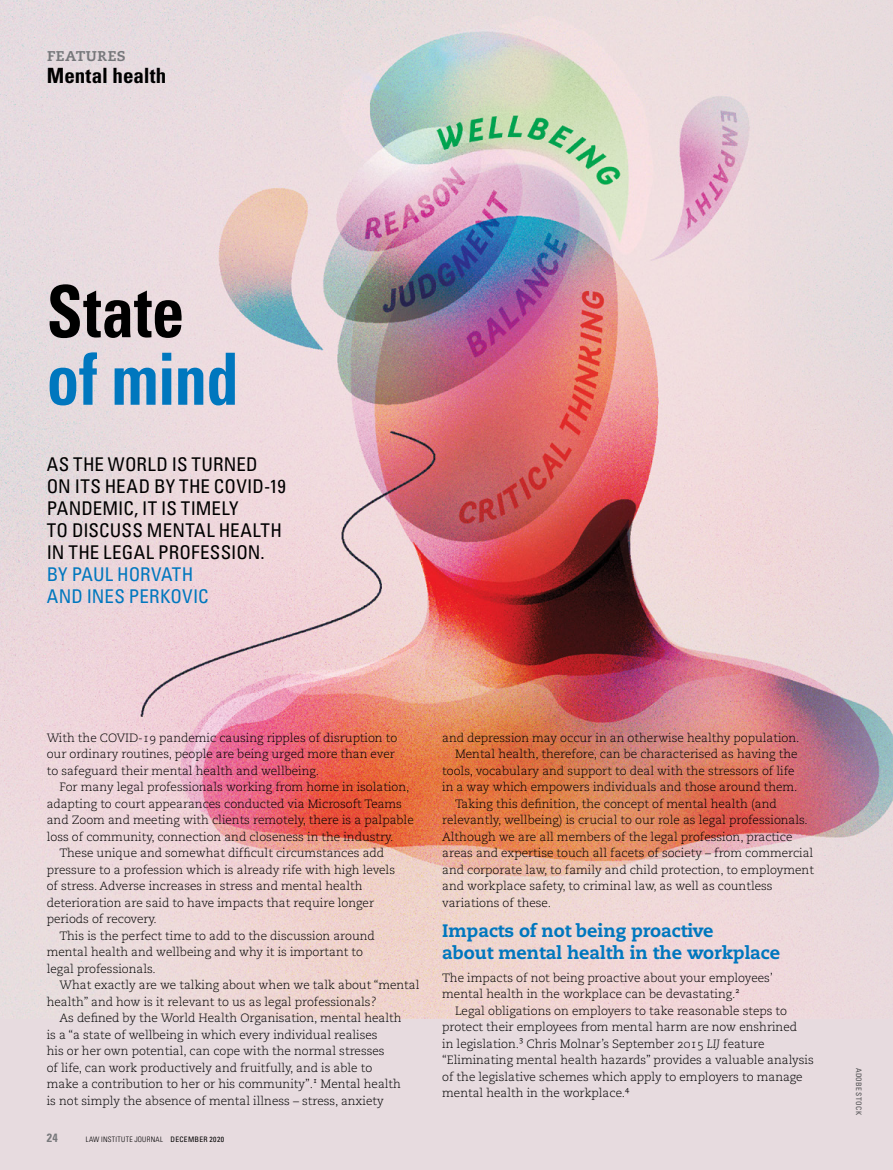
<style>
.page{position:relative;width:893px;height:1170px;background:#fff}
.page>*{position:absolute;margin:0;border:0;box-sizing:border-box;transform-origin:0 0}
.t1{font:700 condensed 72px "Univers LT Std";letter-spacing:-.01em;color:#0077be;scale:.9 1}
.t2{font:700 condensed 72px "Univers LT Std";color:#000;scale:.9 1}
.t3{font:700 condensed 21px "Univers LT Std";color:#000}
.t4{font:condensed 18.9px/22px "Univers LT Std";letter-spacing:.01em;color:#000}
.t5{font:condensed 18.9px/22px "Univers LT Std";color:#0077be}
.t6{font:800 18px/22px "Caecilia LT Std";letter-spacing:-.005em;color:#0077be}
.t7{font:700 18px "Caecilia LT Std";letter-spacing:.005em;color:#77787b}
.t8{font:300 12px/16.5px "Caecilia LT Std";letter-spacing:-.005em;color:#000}
.t9{font:700 condensed 12px "Univers LT Std";color:#77787b}
.t10{font:300 condensed 7.5px "Univers LT Std";letter-spacing:.04em;color:#000}
.t11{font:condensed 7.5px "Univers LT Std";letter-spacing:.04em;color:#4d4d4f}
.t12{font:7.5px "Caecilia LT Std";color:#000}
.s1{font-weight:400}
.s2{font-style:italic}
</style>
<div class="page">
<div style="left:0;top:0;width:893px;height:1169px;background:#e7dbdf"></div>
<img style="left:0;top:0;width:893px;height:1018px">
<h3 class="t7" style="left:47px;top:44px;width:81px">features</h3>
<h2 class="t3" style="left:47px;top:63px;width:121px">Mental health</h2>
<h1 class="t2" style="left:47px;top:267px;width:154px">State</h1>
<h1 class="t1" style="left:47px;top:335px;width:215px">of mind</h1>
<h3 class="t4" style="left:47px;top:453px;width:241px">AS THE WORLD IS TURNED<br>ON ITS HEAD BY THE COVID-19<br>PANDEMIC, IT IS TIMELY<br>TO DISCUSS MENTAL HEALTH<br>IN THE LEGAL PROFESSION.</h3>
<h3 class="t5" style="left:47px;top:563px;width:164px">BY PAUL HORVATH<br>AND INES PERKOVIC</h3>
<p class="t8" style="left:47px;top:729px;width:352px">With the COVID-19 pandemic causing ripples of disruption to our ordinary routines, people are being urged more than ever to safeguard their mental health and wellbeing.</p>
<p class="t8" style="left:60px;top:779px;width:351px">For many legal professionals working from home in isolation,</p>
<p class="t8" style="left:47px;top:795px;width:357px">adapting to court appearances conducted via Microsoft Teams</p>
<p class="t8" style="left:47px;top:812px;width:369px">and Zoom and meeting with clients remotely, there is a palpable</p>
<p class="t8" style="left:47px;top:828px;width:348px">loss of community, connection and closeness in the industry.</p>
<p class="t8" style="left:60px;top:845px;width:326px">These unique and somewhat difficult circumstances add</p>
<p class="t8" style="left:47px;top:861px;width:350px">pressure to a profession which is already rife with high levels</p>
<p class="t8" style="left:47px;top:878px;width:317px">of stress. Adverse increases in stress and mental health</p>
<p class="t8" style="left:47px;top:894px;width:329px">deterioration are said to have impacts that require longer</p>
<p class="t8" style="left:47px;top:911px;width:112px">periods of recovery.</p>
<p class="t8" style="left:60px;top:927px;width:317px">This is the perfect time to add to the discussion around</p>
<p class="t8" style="left:47px;top:944px;width:318px">mental health and wellbeing and why it is important to</p>
<p class="t8" style="left:47px;top:960px;width:111px">legal professionals.</p>
<p class="t8" style="left:60px;top:977px;width:362px">What exactly are we talking about when we talk about “mental</p>
<p class="t8" style="left:47px;top:993px;width:331px">health” and how is it relevant to us as legal professionals?</p>
<p class="t8" style="left:60px;top:1010px;width:344px">As defined by the World Health Organisation, mental health</p>
<p class="t8" style="left:47px;top:1026px;width:332px">is a “a state of wellbeing in which every individual realises</p>
<p class="t8" style="left:47px;top:1043px;width:339px">his or her own potential, can cope with the normal stresses</p>
<p class="t8" style="left:47px;top:1059px;width:327px">of life, can work productively and fruitfully, and is able to</p>
<p class="t8" style="left:47px;top:1076px;width:268px">make a contribution to her or his community”.</p>
<p class="t12" style="left:313px;top:1075px;width:6px">1</p>
<p class="t8" style="left:47px;top:1076px;width:356px;text-indent:274px">Mental health is not simply the absence of mental illness – stress, anxiety</p>
<p class="t9" style="left:47px;top:1130px;width:13px">24</p>
<p class="t10" style="left:86px;top:1135px;width:140px">LAW INSTITUTE JOURNAL <span class="s1">DECEMBER 2020</span></p>
<p class="t8" style="left:442px;top:729px;width:359px">and depression may occur in an otherwise healthy population.</p>
<p class="t8" style="left:455px;top:746px;width:344px">Mental health, therefore, can be characterised as having the</p>
<p class="t8" style="left:442px;top:762px;width:354px">tools, vocabulary and support to deal with the stressors of life</p>
<p class="t8" style="left:442px;top:779px;width:357px">in a way which empowers individuals and those around them.</p>
<p class="t8" style="left:455px;top:795px;width:323px">Taking this definition, the concept of mental health (and</p>
<p class="t8" style="left:442px;top:812px;width:367px">relevantly, wellbeing) is crucial to our role as legal professionals.</p>
<p class="t8" style="left:442px;top:828px;width:352px">Although we are all members of the legal profession, practice</p>
<p class="t8" style="left:442px;top:845px;width:373px">areas and expertise touch all facets of society – from commercial</p>
<p class="t8" style="left:442px;top:861px;width:373px">and corporate law, to family and child protection, to employment</p>
<p class="t8" style="left:442px;top:878px;width:332px">and workplace safety, to criminal law, as well as countless</p>
<p class="t8" style="left:442px;top:894px;width:110px">variations of these.</p>
<h3 class="t6" style="left:442px;top:920px;width:339px">Impacts of not being proactive<br>about mental health in the workplace</h3>
<p class="t8" style="left:442px;top:969px;width:332px">The impacts of not being proactive about your employees’ mental health in the workplace can be devastating.</p>
<p class="t12" style="left:736px;top:985px;width:6px">2</p>
<p class="t8" style="left:442px;top:1002px;width:356px;text-indent:13px">Legal obligations on employers to take reasonable steps to protect their employees from mental harm are now enshrined in legislation.</p>
<p class="t12" style="left:519px;top:1035px;width:6px">3</p>
<p class="t8" style="left:442px;top:1035px;width:373px;text-indent:84px">Chris Molnar’s September 2015 <span class="s2">LIJ</span> feature “Eliminating mental health hazards” provides a valuable analysis of the legislative schemes which apply to employers to manage mental health in the workplace.</p>
<p class="t12" style="left:625px;top:1084px;width:6px">4</p>
<p class="t11" style="left:863px;top:1067px;width:49px;rotate:90deg">ADOBE STOCK</p>
</div>
